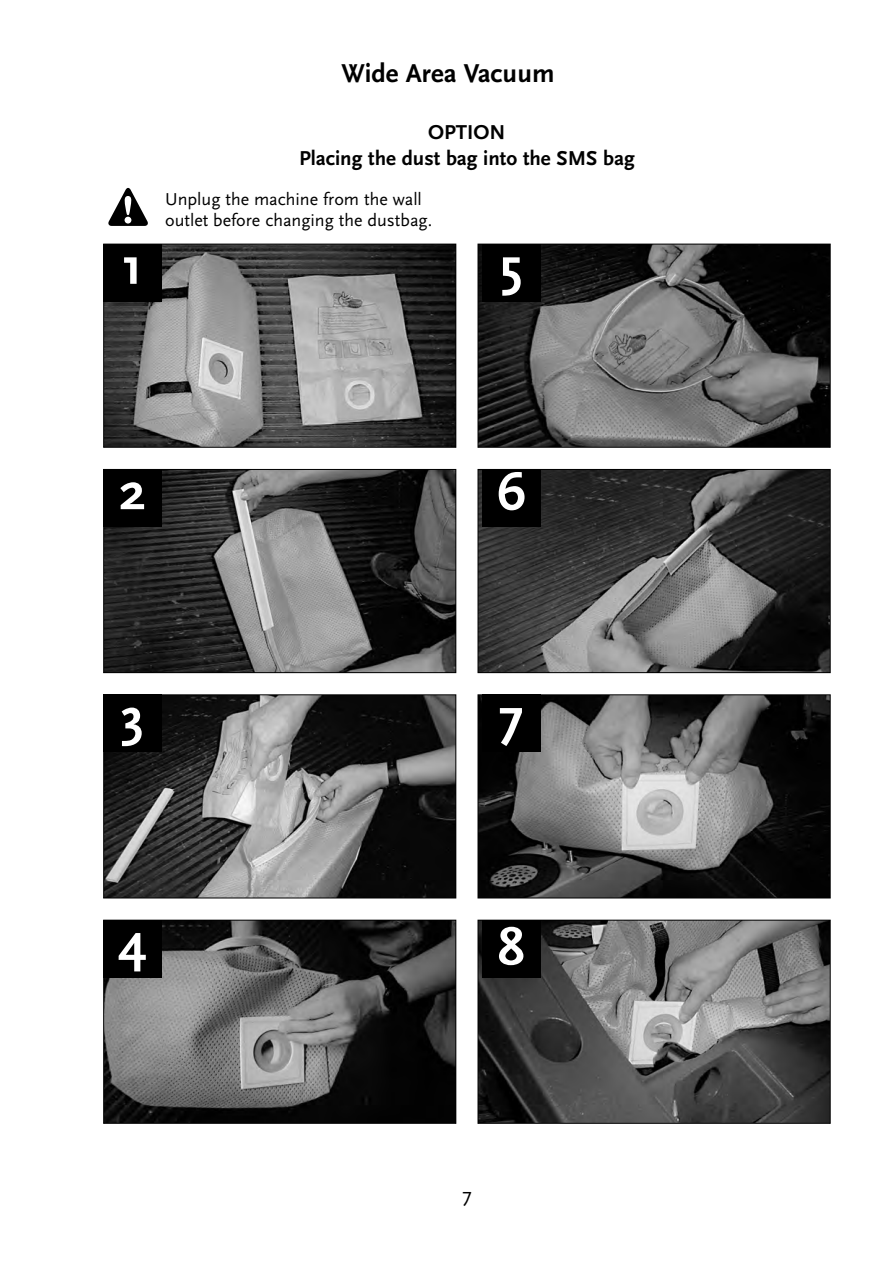
<style>
.page{position:relative;width:893px;height:1263px;background:#fff}
.page>*{position:absolute;margin:0;border:0;box-sizing:border-box;transform-origin:0 0}
.t1{font:700 54px "Scala Sans";color:#fff}
.t2{font:700 27px "Scala Sans";color:#000}
.t3{font:700 21px/25.2px "Scala Sans";color:#000;text-align:center}
.t4{font:21px "Scala Sans";color:#000}
.t5{font:18px/21.6px "Scala Sans";color:#000}
</style>
<div class="page">
<img style="left:105px;top:246px;width:349px;height:200px">
<div style="left:103px;top:244px;width:353px;height:204px;border:1px solid #000"></div>
<img style="left:105px;top:471px;width:349px;height:200px">
<div style="left:103px;top:469px;width:353px;height:204px;border:1px solid #000"></div>
<img style="left:105px;top:696px;width:349px;height:200px">
<div style="left:103px;top:694px;width:353px;height:204px;border:1px solid #000"></div>
<img style="left:105px;top:922px;width:349px;height:200px">
<div style="left:103px;top:920px;width:353px;height:204px;border:1px solid #000"></div>
<img style="left:479px;top:246px;width:349px;height:200px">
<div style="left:477px;top:244px;width:353px;height:204px;border:1px solid #000"></div>
<img style="left:479px;top:471px;width:349px;height:200px">
<div style="left:477px;top:469px;width:353px;height:204px;border:1px solid #000"></div>
<img style="left:479px;top:696px;width:349px;height:200px">
<div style="left:477px;top:694px;width:353px;height:204px;border:1px solid #000"></div>
<img style="left:479px;top:922px;width:349px;height:200px">
<div style="left:477px;top:920px;width:353px;height:204px;border:1px solid #000"></div>
<div style="left:103px;top:244px;width:59px;height:58px;background:#000"></div>
<div style="left:103px;top:469px;width:59px;height:58px;background:#000"></div>
<div style="left:103px;top:694px;width:59px;height:58px;background:#000"></div>
<div style="left:103px;top:920px;width:59px;height:58px;background:#000"></div>
<div style="left:482px;top:244px;width:58px;height:58px;background:#000"></div>
<div style="left:482px;top:469px;width:58px;height:58px;background:#000"></div>
<div style="left:482px;top:694px;width:58px;height:58px;background:#000"></div>
<div style="left:482px;top:920px;width:58px;height:58px;background:#000"></div>
<svg style="left:108px;top:187px;width:40px;height:39px"></svg>
<h1 class="t1" style="left:122px;top:245px;width:23px">1</h1>
<h2 class="t2" style="left:341px;top:62px;width:214px">Wide Area Vacuum</h2>
<p class="t3" style="left:299px;top:122px;width:337px">OPTION<br>Placing the dust bag into the SMS bag</p>
<p class="t5" style="left:165px;top:190px;width:268px">Unplug the machine from the wall outlet before changing the dustbag.</p>
<h1 class="t1" style="left:500px;top:245px;width:24px">5</h1>
<h1 class="t1" style="left:119px;top:470px;width:28px">2</h1>
<h1 class="t1" style="left:496px;top:470px;width:31px">6</h1>
<h1 class="t1" style="left:121px;top:695px;width:25px">3</h1>
<h1 class="t1" style="left:118px;top:921px;width:30px">4</h1>
<h1 class="t1" style="left:498px;top:695px;width:27px">7</h1>
<h1 class="t1" style="left:497px;top:925px;width:28px">8</h1>
<p class="t4" style="left:462px;top:1187px;width:11px">7</p>
</div>
